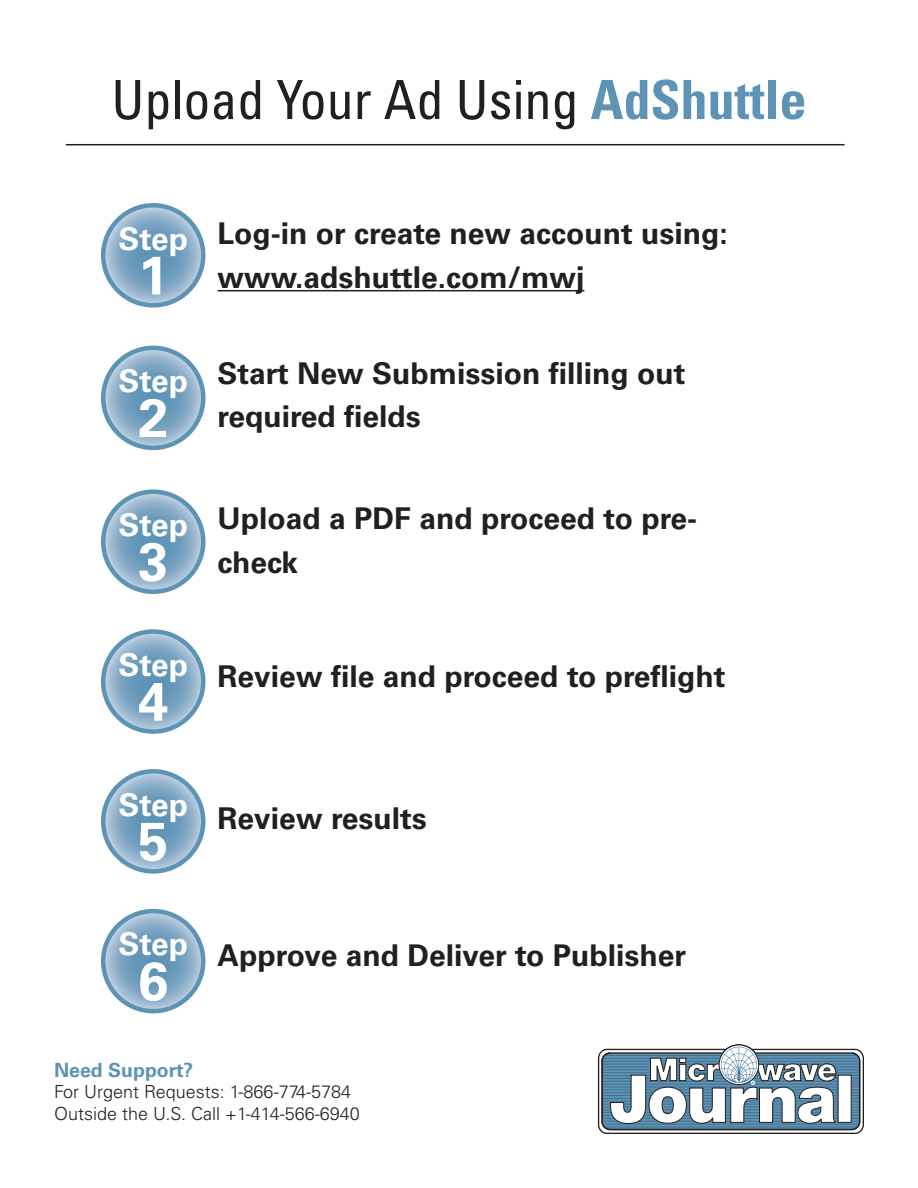
<style>
.page{position:relative;width:918px;height:1188px;background:#fff}
.page>*{position:absolute;margin:0;border:0;box-sizing:border-box;transform-origin:0 0}
.t1{font:condensed 54px "Univers LT Std";color:#231f20}
.t2{font:700 54px "Univers LT Std";color:#fff}
.t3{font:700 31.5px "Univers LT Std";color:#fff}
.t4{font:700 30px/43.5px "Univers LT Std";color:#231f20}
.t5{font:700 19.5px "Univers LT Std";color:#5d93b5}
.t6{font:300 18px "Univers LT Std";color:#231f20}
.s1{font-weight:700;color:#5d93b5}
</style>
<div class="page">
<hr style="left:218px;top:290px;width:366px;height:1px;background:#231f20">
<svg style="left:103px;top:205px;width:100px;height:100px;background:#81a8c4"></svg>
<div style="left:101px;top:203px;width:105px;height:105px;border:4px solid #5d93b5;border-radius:50%"></div>
<svg style="left:599px;top:1049px;width:264px;height:84px"></svg>
<div style="left:598px;top:1049px;width:266px;height:85px;border:1px solid #231f20;border-radius:8px"></div>
<svg style="left:602px;top:1053px;width:258px;height:77px"></svg>
<hr style="left:604px;top:1127px;width:254px;height:1px;background:#47708e">
<hr style="left:602px;top:1124px;width:257px;height:1px;background:#47708e">
<hr style="left:602px;top:1121px;width:258px;height:1px;background:#47708e">
<hr style="left:602px;top:1118px;width:258px;height:1px;background:#47708e">
<hr style="left:602px;top:1115px;width:258px;height:1px;background:#47708e">
<hr style="left:602px;top:1112px;width:258px;height:1px;background:#47708e">
<hr style="left:602px;top:1110px;width:258px;height:1px;background:#47708e">
<hr style="left:602px;top:1107px;width:258px;height:1px;background:#47708e">
<hr style="left:602px;top:1104px;width:258px;height:1px;background:#47708e">
<hr style="left:602px;top:1101px;width:258px;height:1px;background:#47708e">
<hr style="left:602px;top:1098px;width:258px;height:1px;background:#47708e">
<hr style="left:602px;top:1095px;width:258px;height:1px;background:#47708e">
<hr style="left:602px;top:1092px;width:258px;height:1px;background:#47708e">
<hr style="left:602px;top:1090px;width:258px;height:1px;background:#47708e">
<hr style="left:602px;top:1087px;width:258px;height:1px;background:#47708e">
<hr style="left:602px;top:1084px;width:258px;height:1px;background:#47708e">
<hr style="left:602px;top:1081px;width:258px;height:1px;background:#47708e">
<hr style="left:602px;top:1078px;width:258px;height:1px;background:#47708e">
<hr style="left:602px;top:1075px;width:258px;height:1px;background:#47708e">
<hr style="left:602px;top:1072px;width:258px;height:1px;background:#47708e">
<hr style="left:602px;top:1070px;width:258px;height:1px;background:#47708e">
<hr style="left:602px;top:1067px;width:258px;height:1px;background:#47708e">
<hr style="left:602px;top:1064px;width:258px;height:1px;background:#47708e">
<hr style="left:602px;top:1061px;width:258px;height:1px;background:#47708e">
<hr style="left:602px;top:1058px;width:257px;height:1px;background:#47708e">
<hr style="left:604px;top:1055px;width:254px;height:1px;background:#47708e">
<div style="left:838px;top:1075px;width:13px;height:48px;background:#fff"></div>
<svg style="left:610px;top:1044px;width:226px;height:80px"></svg>
<div style="left:601px;top:1052px;width:259px;height:78px;border:1px solid #231f20;border-radius:8px"></div>
<svg style="left:103px;top:348px;width:100px;height:100px;background:#81a8c4"></svg>
<div style="left:101px;top:346px;width:105px;height:104px;border:4px solid #5d93b5;border-radius:50%"></div>
<svg style="left:103px;top:492px;width:100px;height:100px;background:#81a8c4"></svg>
<div style="left:101px;top:489px;width:105px;height:105px;border:4px solid #5d93b5;border-radius:50%"></div>
<svg style="left:103px;top:632px;width:100px;height:100px;background:#81a8c4"></svg>
<div style="left:101px;top:629px;width:105px;height:105px;border:4px solid #5d93b5;border-radius:50%"></div>
<svg style="left:103px;top:771px;width:100px;height:100px;background:#81a8c4"></svg>
<div style="left:101px;top:769px;width:105px;height:105px;border:4px solid #5d93b5;border-radius:50%"></div>
<svg style="left:103px;top:911px;width:100px;height:100px;background:#81a8c4"></svg>
<div style="left:101px;top:909px;width:105px;height:104px;border:4px solid #5d93b5;border-radius:50%"></div>
<hr style="left:66px;top:144px;width:779px;height:1px;background:#231f20">
<p class="t1" style="left:111px;top:66px;width:697px">Upload Your Ad Using <span class="s1">AdShuttle</span></p>
<p class="t3" style="left:119px;top:220px;width:71px">Step</p>
<p class="t2" style="left:138px;top:244px;width:32px">1</p>
<p class="t3" style="left:119px;top:363px;width:71px">Step</p>
<p class="t2" style="left:138px;top:386px;width:32px">2</p>
<p class="t3" style="left:119px;top:506px;width:71px">Step</p>
<p class="t2" style="left:138px;top:530px;width:32px">3</p>
<p class="t3" style="left:119px;top:646px;width:71px">Step</p>
<p class="t2" style="left:138px;top:670px;width:32px">4</p>
<p class="t3" style="left:119px;top:786px;width:71px">Step</p>
<p class="t2" style="left:138px;top:810px;width:32px">5</p>
<p class="t3" style="left:119px;top:926px;width:71px">Step</p>
<p class="t2" style="left:138px;top:950px;width:32px">6</p>
<p class="t4" style="left:218px;top:212px;width:512px">Log-in or create new account using: www.adshuttle.com/mwj</p>
<p class="t4" style="left:218px;top:352px;width:469px">Start New Submission filling out required fields</p>
<p class="t4" style="left:218px;top:497px;width:481px">Upload a PDF and proceed to pre&shy;check</p>
<p class="t4" style="left:218px;top:655px;width:509px">Review file and proceed to preflight</p>
<p class="t4" style="left:218px;top:797px;width:211px">Review results</p>
<p class="t4" style="left:218px;top:934px;width:470px">Approve and Deliver to Publisher</p>
<p class="t5" style="left:54px;top:1059px;width:141px">Need Support?</p>
<p class="t6" style="left:54px;top:1081px;width:299px">For Urgent Requests: 1-866-774-5784</p>
<p class="t6" style="left:54px;top:1103px;width:307px">Outside the U.S. Call +1-414-566-6940</p>
</div>
